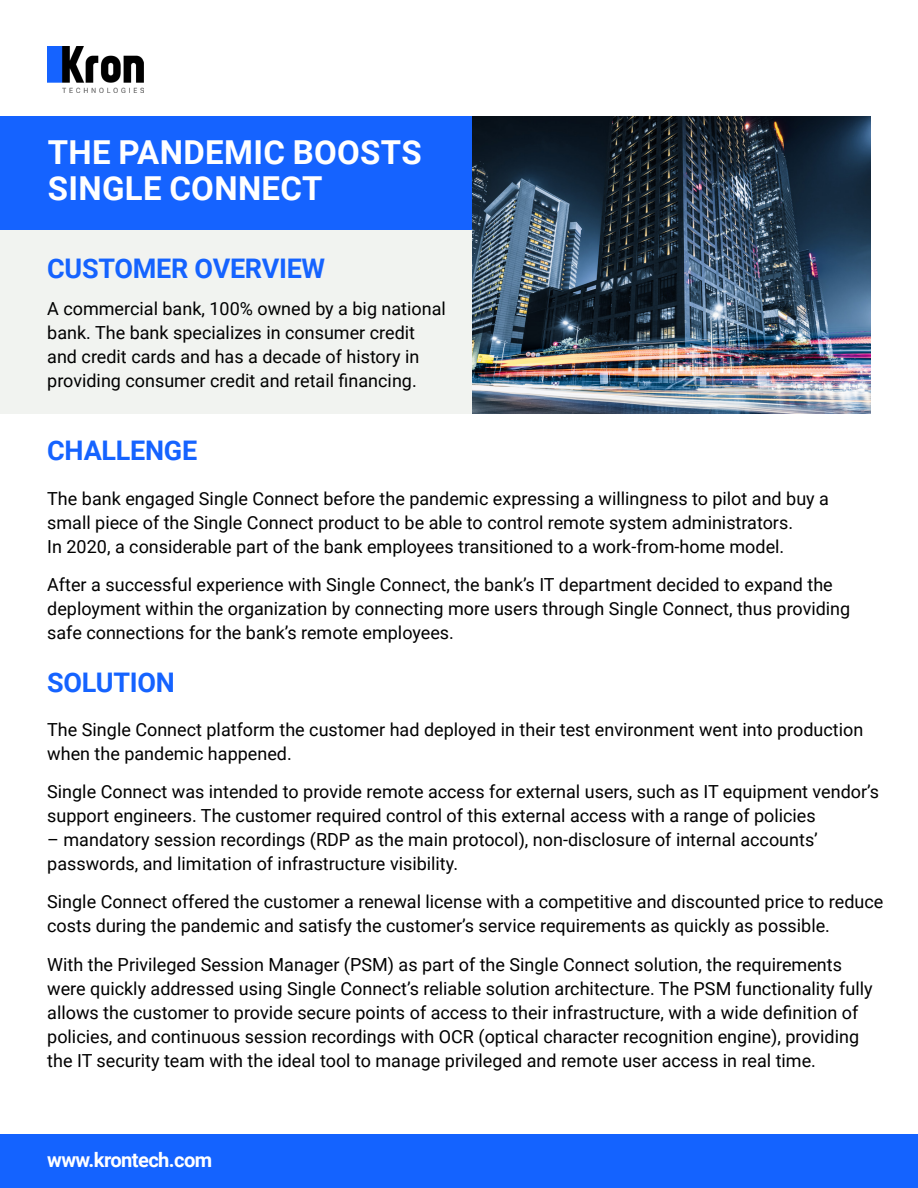
<style>
.page{position:relative;width:918px;height:1188px;background:#fff}
.page>*{position:absolute;margin:0;border:0;box-sizing:border-box;transform-origin:0 0}
.t1{font:700 33px/36px "Roboto";letter-spacing:.01em;color:#fff}
.t2{font:700 27px "Roboto";letter-spacing:-.01em;color:#1563ff}
.t3{font:700 20.1px "Roboto";letter-spacing:-.03em;color:#fff}
.t4{font:18px/24px "Roboto";color:#000}
</style>
<div class="page">
<div style="left:0;top:230px;width:871px;height:184px;background:#f1f3f0"></div>
<div style="left:0;top:117px;width:472px;height:113px;background:#1563ff"></div>
<img style="left:472px;top:117px;width:399px;height:297px">
<div style="left:0;top:1134px;width:918px;height:54px;background:#1463ff"></div>
<img style="left:48px;top:47px;width:96px;height:45px">
<p class="t1" style="left:48px;top:133px;width:375px">THE PANDEMIC BOOSTS<br>SINGLE CONNECT</p>
<p class="t2" style="left:47px;top:249px;width:279px">CUSTOMER OVERVIEW</p>
<p class="t4" style="left:47px;top:296px;width:400px">A commercial bank, 100% owned by a big national bank. The bank specializes in consumer credit and credit cards and has a decade of history in providing consumer credit and retail financing.</p>
<p class="t2" style="left:47px;top:432px;width:152px">CHALLENGE</p>
<p class="t4" style="left:47px;top:486px;width:783px">The bank engaged Single Connect before the pandemic expressing a willingness to pilot and buy a small piece of the Single Connect product to be able to control remote system administrators.<br>In 2020, a considerable part of the bank employees transitioned to a work-from-home model.</p>
<p class="t4" style="left:47px;top:572px;width:805px">After a successful experience with Single Connect, the bank’s IT department decided to expand the deployment within the organization by connecting more users through Single Connect, thus providing safe connections for the bank’s remote employees.</p>
<p class="t2" style="left:47px;top:664px;width:129px">SOLUTION</p>
<p class="t4" style="left:47px;top:717px;width:818px">The Single Connect platform the customer had deployed in their test environment went into production when the pandemic happened.</p>
<p class="t4" style="left:47px;top:779px;width:833px">Single Connect was intended to provide remote access for external users, such as IT equipment vendor’s support engineers. The customer required control of this external access with a range of policies</p>
<p class="t4" style="left:47px;top:827px;width:772px">– mandatory session recordings (RDP as the main protocol), non-disclosure of internal accounts’ passwords, and limitation of infrastructure visibility.</p>
<p class="t4" style="left:47px;top:889px;width:838px">Single Connect offered the customer a renewal license with a competitive and discounted price to reduce costs during the pandemic and satisfy the customer’s service requirements as quickly as possible.</p>
<p class="t4" style="left:47px;top:952px;width:827px">With the Privileged Session Manager (PSM) as part of the Single Connect solution, the requirements were quickly addressed using Single Connect’s reliable solution architecture. The PSM functionality fully allows the customer to provide secure points of access to their infrastructure, with a wide definition of policies, and continuous session recordings with OCR (optical character recognition engine), providing the IT security team with the ideal tool to manage privileged and remote user access in real time.</p>
<p class="t3" style="left:47px;top:1146px;width:166px">www.krontech.com</p>
</div>
